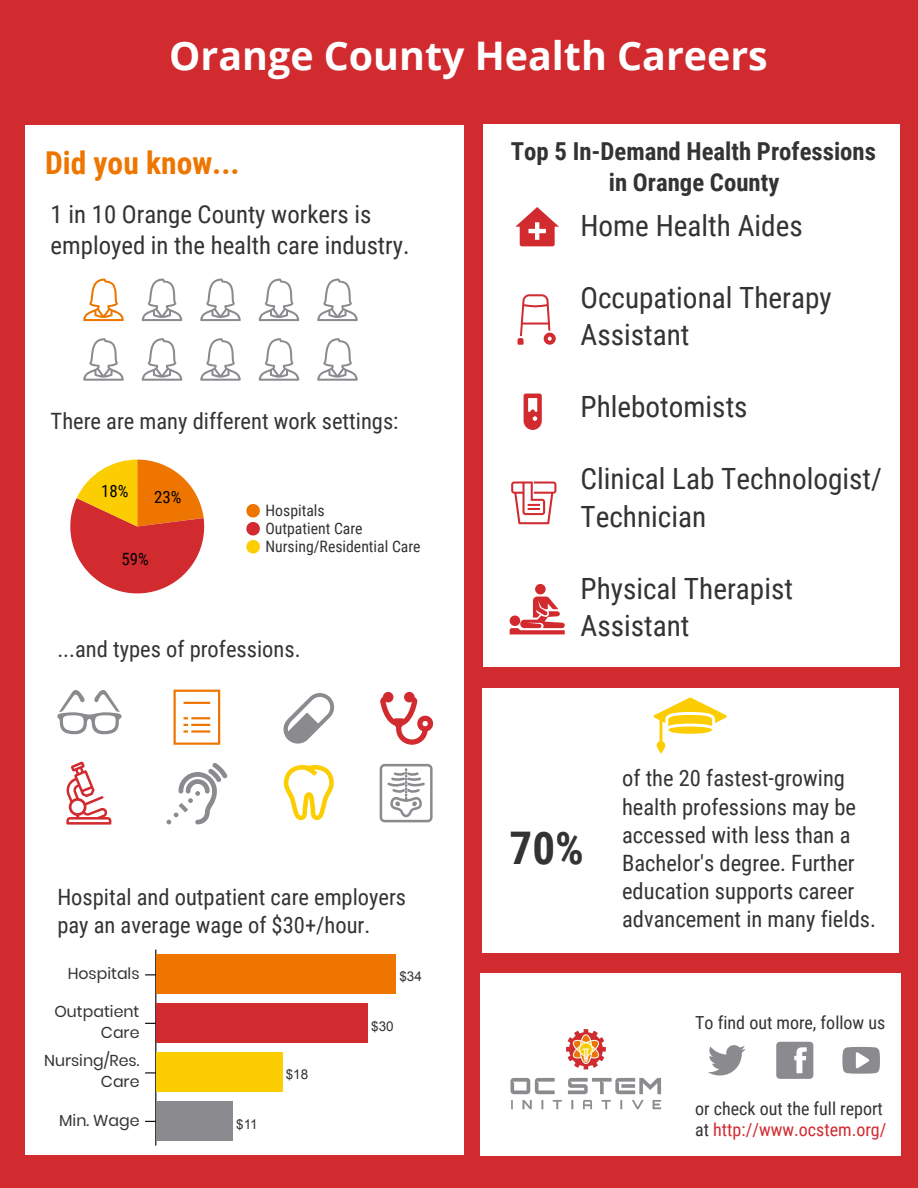
<style>
.page{position:relative;width:918px;height:1188px;background:#d12a2f}
.page>*{position:absolute;margin:0;border:0;box-sizing:border-box;transform-origin:0 0}
.t1{font:700 45px "Roboto Condensed";color:#333}
.t2{font:700 39.3px "Open Sans";color:#fff}
.t3{font:700 31.5px "Roboto Condensed";color:#ee7600}
.t4{font:29.25px/37.2px "Roboto Condensed";color:#333}
.t5{font:24.75px/31.5px "Roboto Condensed";color:#333}
.t6{font:700 24.75px/31.5px "Roboto Condensed";color:#333;text-align:center}
.t7{font:22.5px/28.2px "Roboto Condensed";color:#333}
.t8{font:18px/21.3px "Roboto Condensed";color:#333}
.t9{font:16.8px "Roboto Condensed";color:#000}
.t10{font:15.75px/20.2px "Poppins";color:#333;text-align:right}
.t11{font:15.75px/18px "Roboto Condensed";color:#333}
.t12{font:13.5px "Arial";color:#333}
.s1{color:#d12a2f}
</style>
<div class="page">
<div style="left:484px;top:125px;width:416px;height:542px;background:#fff"></div>
<div style="left:25px;top:125px;width:439px;height:1029px;background:#fff"></div>
<svg style="left:515px;top:207px;width:44px;height:39px"></svg>
<svg style="left:66px;top:762px;width:45px;height:63px"></svg>
<svg style="left:510px;top:584px;width:55px;height:50px"></svg>
<svg style="left:83px;top:279px;width:41px;height:42px"></svg>
<svg style="left:142px;top:279px;width:40px;height:42px"></svg>
<svg style="left:200px;top:279px;width:41px;height:42px"></svg>
<svg style="left:259px;top:279px;width:40px;height:42px"></svg>
<svg style="left:317px;top:279px;width:41px;height:42px"></svg>
<svg style="left:83px;top:338px;width:41px;height:43px"></svg>
<svg style="left:142px;top:338px;width:40px;height:43px"></svg>
<svg style="left:200px;top:338px;width:41px;height:43px"></svg>
<svg style="left:259px;top:338px;width:40px;height:43px"></svg>
<svg style="left:317px;top:338px;width:41px;height:43px"></svg>
<svg style="left:70px;top:460px;width:135px;height:134px"></svg>
<svg style="left:246px;top:504px;width:14px;height:50px"></svg>
<svg style="left:57px;top:690px;width:65px;height:44px"></svg>
<svg style="left:380px;top:692px;width:53px;height:53px"></svg>
<svg style="left:284px;top:693px;width:50px;height:51px"></svg>
<svg style="left:511px;top:482px;width:45px;height:42px"></svg>
<svg style="left:166px;top:763px;width:61px;height:61px"></svg>
<svg style="left:174px;top:690px;width:46px;height:55px"></svg>
<svg style="left:380px;top:764px;width:53px;height:58px"></svg>
<div style="left:483px;top:688px;width:416px;height:265px;background:#fff"></div>
<div style="left:480px;top:973px;width:421px;height:182px;background:#fff"></div>
<img style="left:510px;top:1029px;width:151px;height:80px">
<svg style="left:708px;top:1045px;width:38px;height:30px"></svg>
<svg style="left:776px;top:1042px;width:37px;height:37px"></svg>
<svg style="left:842px;top:1047px;width:38px;height:27px"></svg>
<svg style="left:654px;top:698px;width:73px;height:56px"></svg>
<svg style="left:518px;top:294px;width:38px;height:51px"></svg>
<hr style="left:155px;top:950px;width:1px;height:196px;background:#000">
<div style="left:156px;top:954px;width:240px;height:39px;background:#ee7600"></div>
<div style="left:156px;top:1004px;width:212px;height:39px;background:#d12a2f"></div>
<div style="left:156px;top:1052px;width:126px;height:40px;background:#fcce01"></div>
<div style="left:156px;top:1102px;width:77px;height:39px;background:#8b8a8f"></div>
<svg style="left:524px;top:394px;width:18px;height:36px"></svg>
<svg style="left:284px;top:765px;width:50px;height:55px"></svg>
<h2 class="t2" style="left:169px;top:28px;width:600px">Orange County Health Careers</h2>
<h3 class="t3" style="left:45px;top:141px;width:196px">Did you know...</h3>
<p class="t5" style="left:51px;top:197px;width:361px">1 in 10 Orange County workers is employed in the health care industry.</p>
<p class="t7" style="left:51px;top:406px;width:349px">There are many different work settings:</p>
<p class="t9" style="left:101px;top:480px;width:29px">18%</p>
<p class="t9" style="left:154px;top:485px;width:29px">23%</p>
<p class="t9" style="left:122px;top:547px;width:29px">59%</p>
<p class="t11" style="left:266px;top:501px;width:156px">Hospitals<br>Outpatient Care<br>Nursing/Residential Care</p>
<p class="t7" style="left:57px;top:634px;width:245px">...and types of professions.</p>
<p class="t7" style="left:57px;top:882px;width:350px">Hospital and outpatient care employers pay an average wage of $30+/hour.</p>
<p class="t12" style="left:399px;top:968px;width:24px">$34</p>
<p class="t12" style="left:371px;top:1017px;width:24px">$30</p>
<p class="t12" style="left:286px;top:1066px;width:24px">$18</p>
<p class="t12" style="left:236px;top:1115px;width:23px">$11</p>
<p class="t10" style="left:68px;top:963px;width:73px">Hospitals</p>
<p class="t10" style="left:55px;top:1002px;width:86px">Outpatient<br>Care</p>
<p class="t10" style="left:44px;top:1051px;width:97px">Nursing/Res.<br>Care</p>
<p class="t10" style="left:59px;top:1110px;width:82px">Min. Wage</p>
<p class="t6" style="left:511px;top:134px;width:367px">Top 5 In-Demand Health Professions in Orange County</p>
<h3 class="t4" style="left:580px;top:206px;width:224px">Home Health Aides</h3>
<h3 class="t4" style="left:580px;top:278px;width:253px">Occupational Therapy<br>Assistant</h3>
<h3 class="t4" style="left:580px;top:387px;width:169px">Phlebotomists</h3>
<h3 class="t4" style="left:580px;top:459px;width:303px">Clinical Lab Technologist/<br>Technician</h3>
<h3 class="t4" style="left:580px;top:568px;width:214px">Physical Therapist<br>Assistant</h3>
<h1 class="t1" style="left:510px;top:816px;width:76px">70%</h1>
<p class="t7" style="left:622px;top:763px;width:255px">of the 20 fastest-growing health professions may be accessed with less than a<br>Bachelor's degree. Further education supports career advancement in many fields.</p>
<p class="t8" style="left:695px;top:1012px;width:192px">To find out more, follow us</p>
<p class="t8" style="left:695px;top:1097px;width:193px">or check out the full report at <span class="s1">http://www.ocstem.org/</span></p>
</div>
